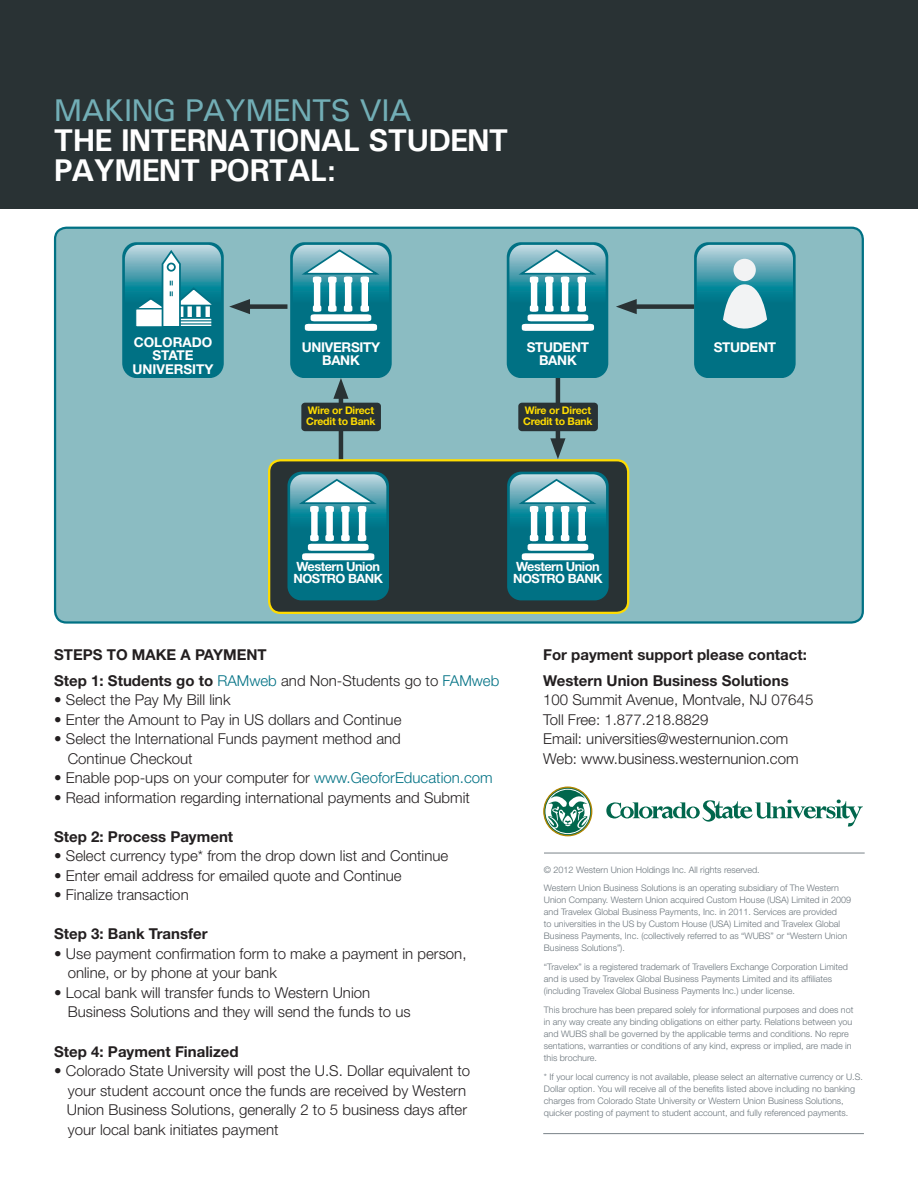
<style>
.page{position:relative;width:918px;height:1188px;background:#fff}
.page>*{position:absolute;margin:0;border:0;box-sizing:border-box;transform-origin:0 0}
.t1{font:700 31.5px/30px "Univers";letter-spacing:-.03em;color:#fff}
.paragraph_header{font:300 15px/19.5px "Helvetica Neue";color:#231f20}
.paragraph_header-2{font:700 15px "Helvetica Neue";color:#231f20}
.t2{font:700 13.5px/13.5px "Helvetica Neue";letter-spacing:-.02em;color:#fff;text-align:center}
.t3{font:700 13.5px/13.5px "Helvetica Neue";color:#fff;text-align:center}
.t4{font:700 12.75px/12px "Helvetica Neue";letter-spacing:-.04em;color:#fff}
.t5{font:700 10.5px/10.5px "Helvetica Neue";letter-spacing:-.02em;color:#ffdc01}
.body_text{font:300 9px/12px "Helvetica Neue";color:#6a747b}
.s1{font-weight:500;color:#72aeb6}
.s2{font-weight:700}
.s3{color:#007184}
</style>
<div class="page">
<div style="left:0;top:0;width:918px;height:209px;background:#293234"></div>
<div style="left:55px;top:228px;width:808px;height:394px;background:#8bbcc2;border-radius:11px"></div>
<div style="left:54px;top:227px;width:810px;height:397px;border:2px solid #007184;border-radius:11px"></div>
<svg style="left:694px;top:242px;width:102px;height:136px"></svg>
<svg style="left:507px;top:242px;width:101px;height:136px"></svg>
<svg style="left:290px;top:242px;width:102px;height:136px"></svg>
<hr style="left:544px;top:853px;width:321px;height:1px;background:#6a747b">
<hr style="left:543px;top:1133px;width:321px;height:1px;background:#6a747b">
<div style="left:628px;top:304px;width:66px;height:5px;background:#293234"></div>
<svg style="left:616px;top:299px;width:21px;height:15px"></svg>
<hr style="left:339px;top:391px;width:4px;height:69px;background:#293234">
<div style="left:301px;top:403px;width:80px;height:28px;background:#293234;border-radius:4px"></div>
<div style="left:269px;top:460px;width:359px;height:153px;background:#293234;border-radius:11px"></div>
<div style="left:268px;top:459px;width:361px;height:155px;border:2px solid #ffdc01;border-radius:11px"></div>
<div style="left:122px;top:242px;width:102px;height:136px;background:linear-gradient(to bottom,#0e798b,#006e82);border-radius:14px"></div>
<svg style="left:125px;top:245px;width:96px;height:133px;background:#489aa8"></svg>
<div style="left:168px;top:263px;width:7px;height:8px;background:#fff;border-radius:50%"></div>
<div style="left:167px;top:263px;width:9px;height:9px;border:2px solid #007184;border-radius:50%"></div>
<div style="left:242px;top:304px;width:45px;height:5px;background:#293234"></div>
<svg style="left:229px;top:299px;width:21px;height:15px"></svg>
<svg style="left:293px;top:245px;width:96px;height:154px"></svg>
<div style="left:287px;top:472px;width:102px;height:128px;background:#007184;border-radius:14px"></div>
<svg style="left:290px;top:474px;width:96px;height:124px"></svg>
<hr style="left:556px;top:378px;width:4px;height:69px;background:#293234">
<svg style="left:550px;top:438px;width:15px;height:21px"></svg>
<div style="left:518px;top:403px;width:80px;height:28px;background:#293234;border-radius:4px"></div>
<div style="left:507px;top:472px;width:102px;height:128px;background:#007184;border-radius:14px"></div>
<svg style="left:510px;top:474px;width:96px;height:124px"></svg>
<svg style="left:509px;top:245px;width:97px;height:133px;background:#4c9caa"></svg>
<svg style="left:697px;top:245px;width:96px;height:133px;background:#4196a5"></svg>
<svg style="left:543px;top:786px;width:50px;height:51px"></svg>
<svg style="left:606px;top:799px;width:257px;height:28px"></svg>
<p class="t1" style="left:54px;top:94px;width:456px"><span class="s1">MAKING PAYMENTS VIA<br></span>THE INTERNATIONAL STUDENT<br>PAYMENT PORTAL:</p>
<p class="t3" style="left:133px;top:335px;width:82px">COLORADO<br>STATE<br>UNIVERSITY</p>
<p class="t2" style="left:527px;top:340px;width:64px">STUDENT<br>BANK</p>
<p class="t2" style="left:714px;top:340px;width:64px">STUDENT</p>
<p class="t2" style="left:302px;top:340px;width:80px">UNIVERSITY<br>BANK</p>
<p class="t5" style="left:306px;top:405px;width:71px">Wire or Direct<br>Credit to Bank</p>
<p class="t5" style="left:523px;top:405px;width:71px">Wire or Direct<br>Credit to Bank</p>
<p class="t4" style="left:294px;top:561px;width:91px">Western Union<br>NOSTRO BANK</p>
<p class="t4" style="left:513px;top:561px;width:91px">Western Union<br>NOSTRO BANK</p>
<p class="paragraph_header-2" style="left:54px;top:645px;width:214px">STEPS TO MAKE A PAYMENT</p>
<p class="paragraph_header" style="left:54px;top:671px;width:447px"><span class="s2">Step 1: Students go to</span> <span class="s3">RAMweb</span> and Non-Students go to <span class="s3">FAMweb</span></p>
<p class="paragraph_header" style="left:54px;top:690px;width:178px">• Select the Pay My Bill link</p>
<p class="paragraph_header" style="left:54px;top:710px;width:349px">• Enter the Amount to Pay in US dollars and Continue</p>
<p class="paragraph_header" style="left:68px;top:729px;width:335px;text-indent:-14px">• Select the International Funds payment method and<br>Continue Checkout</p>
<p class="paragraph_header" style="left:54px;top:768px;width:440px">• Enable pop-ups on your computer for <span class="s3">www.GeoforEducation.com</span></p>
<p class="paragraph_header" style="left:54px;top:788px;width:417px">• Read information regarding international payments and Submit</p>
<p class="paragraph_header-2" style="left:54px;top:827px;width:180px">Step 2: Process Payment</p>
<p class="paragraph_header" style="left:54px;top:846px;width:396px">• Select currency type* from the drop down list and Continue</p>
<p class="paragraph_header" style="left:54px;top:866px;width:349px">• Enter email address for emailed quote and Continue</p>
<p class="paragraph_header" style="left:54px;top:885px;width:136px">• Finalize transaction</p>
<p class="paragraph_header-2" style="left:54px;top:925px;width:155px">Step 3: Bank Transfer</p>
<p class="paragraph_header" style="left:68px;top:944px;width:400px;text-indent:-14px">• Use payment confirmation form to make a payment in person, online, or by phone at your bank</p>
<p class="paragraph_header" style="left:68px;top:983px;width:345px;text-indent:-14px">• Local bank will transfer funds to Western Union<br>Business Solutions and they will send the funds to us</p>
<p class="paragraph_header-2" style="left:54px;top:1042px;width:186px">Step 4: Payment Finalized</p>
<p class="paragraph_header" style="left:67px;top:1061px;width:405px;text-indent:-13px">• Colorado State University will post the U.S. Dollar equivalent to your student account once the funds are received by Western Union Business Solutions, generally 2 to 5 business days after your local bank initiates payment</p>
<p class="paragraph_header-2" style="left:543px;top:645px;width:265px">For payment support please contact:</p>
<p class="paragraph_header" style="left:543px;top:671px;width:272px"><span class="s2">Western Union Business Solutions<br></span>100 Summit Avenue, Montvale, NJ 07645</p>
<p class="paragraph_header" style="left:543px;top:710px;width:167px">Toll Free: 1.877.218.8829</p>
<p class="paragraph_header" style="left:543px;top:729px;width:247px">Email: universities@westernunion.com</p>
<p class="paragraph_header" style="left:543px;top:749px;width:257px">Web: www.business.westernunion.com</p>
<p class="body_text" style="left:544px;top:863px;width:217px">© 2012 Western Union Holdings Inc. All rights reserved.</p>
<p class="body_text" style="left:544px;top:882px;width:309px">Western Union Business Solutions is an operating subsidiary of The Western Union Company. Western Union acquired Custom House (USA) Limited in 2009 and Travelex Global Business Payments, Inc. in 2011. Services are provided<br>to universities in the US by Custom House (USA) Limited and Travelex Global Business Payments, Inc. (collectively referred to as “WUBS” or “Western Union Business Solutions”).</p>
<p class="body_text" style="left:544px;top:961px;width:306px">“Travelex” is a registered trademark of Travellers Exchange Corporation Limited and is used by Travelex Global Business Payments Limited and its affiliates (including Travelex Global Business Payments Inc.) under license.</p>
<p class="body_text" style="left:544px;top:1003px;width:311px">This brochure has been prepared solely for informational purposes and does not in any way create any binding obligations on either party. Relations between you and WUBS shall be governed by the applicable terms and conditions. No repre sentations, warranties or conditions of any kind, express or implied, are made in this brochure.</p>
<p class="body_text" style="left:544px;top:1070px;width:321px">* If your local currency is not available, please select an alternative currency or U.S.<br>Dollar option. You will receive all of the benefits listed above including no banking charges from Colorado State University or Western Union Business Solutions, quicker posting of payment to student account, and fully referenced payments.</p>
</div>
